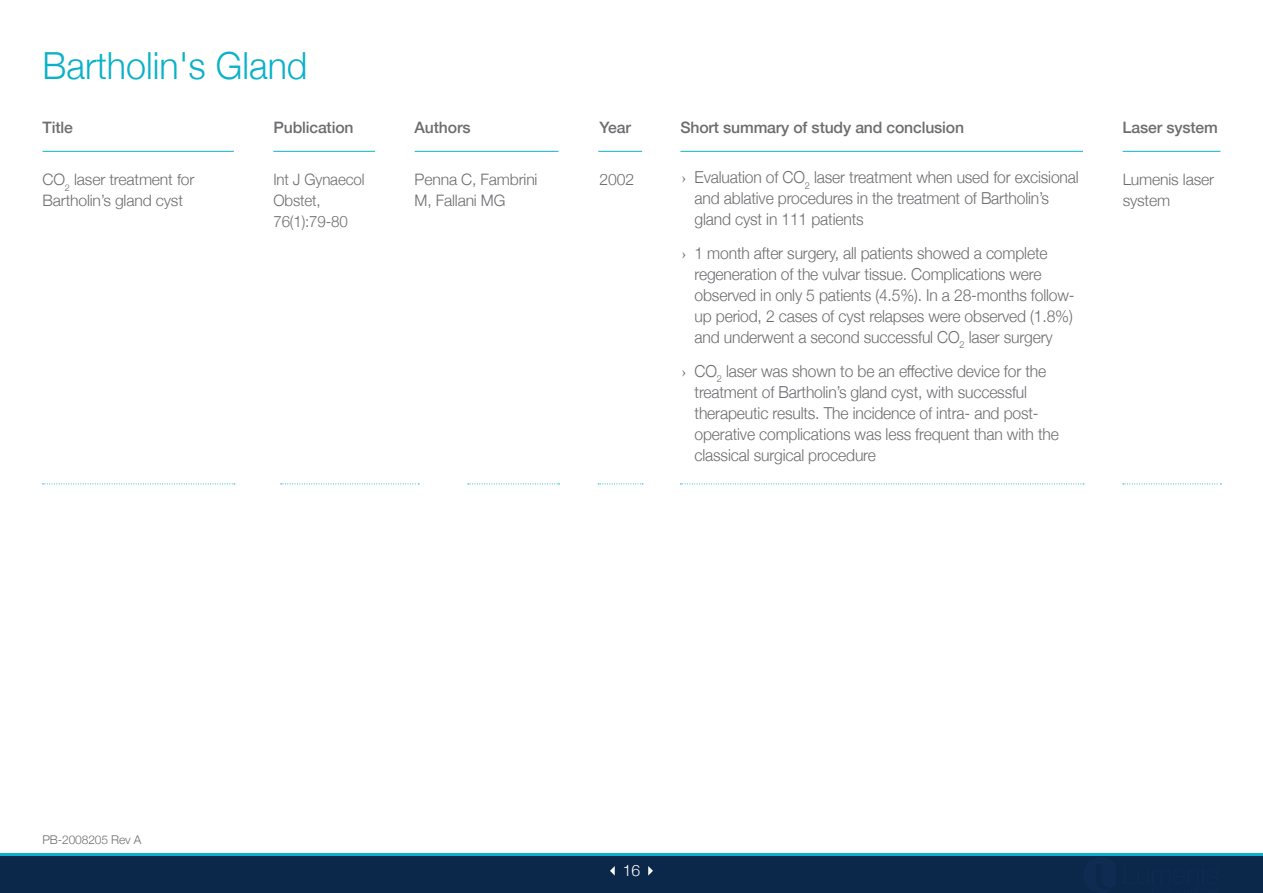
<style>
.page{position:relative;width:1263px;height:893px;background:#fff}
.page>*{position:absolute;margin:0;border:0;box-sizing:border-box;transform-origin:0 0}
.t1{font:300 37.35px "Helvetica Neue";color:#0ab1c8;scale:.96 1}
.t2{font:300 16.5px/21px "Helvetica Neue";letter-spacing:-.01em;color:#6c6d70;scale:.95 1}
.t3{font:300 15.75px/21px "Helvetica Neue";letter-spacing:-.01em;color:#6c6d70}
.t4{font:500 15.75px "Helvetica Neue";letter-spacing:-.01em;color:#6c6d70}
.t5{font:300 15.75px/21px "Helvetica Neue";letter-spacing:-.01em;color:#6c6d70;scale:.96 1}
.t6{font:300 15.75px "Helvetica Neue";color:#fff}
.t7{font:300 12px "Helvetica Neue";letter-spacing:-.01em;color:#6c6d70}
.s1{font-family:"Adobe Hebrew";font-weight:400}
</style>
<div class="page">
<svg style="left:43px;top:483px;width:192px;height:1px"></svg>
<svg style="left:281px;top:483px;width:138px;height:1px"></svg>
<svg style="left:468px;top:483px;width:91px;height:1px"></svg>
<svg style="left:598px;top:483px;width:45px;height:1px"></svg>
<svg style="left:680px;top:483px;width:404px;height:1px"></svg>
<svg style="left:1123px;top:483px;width:98px;height:1px"></svg>
<div style="left:0;top:855px;width:1263px;height:38px;background:#0b2749"></div>
<hr style="left:0;top:853px;width:1263px;height:3px;background:#0ab1c8">
<svg style="left:648px;top:866px;width:5px;height:9px"></svg>
<svg style="left:610px;top:866px;width:5px;height:9px"></svg>
<hr style="left:43px;top:151px;width:191px;height:1px;background:#0ab1c8">
<hr style="left:273px;top:151px;width:102px;height:1px;background:#0ab1c8">
<hr style="left:415px;top:151px;width:143px;height:1px;background:#0ab1c8">
<hr style="left:598px;top:151px;width:44px;height:1px;background:#0ab1c8">
<hr style="left:680px;top:151px;width:403px;height:1px;background:#0ab1c8">
<hr style="left:1123px;top:151px;width:97px;height:1px;background:#0ab1c8">
<h1 class="t1" style="left:43px;top:35px;width:278px">Bartholin's Gland</h1>
<p class="t4" style="left:43px;top:115px;width:32px">Title</p>
<p class="t4" style="left:273px;top:115px;width:82px">Publication</p>
<p class="t4" style="left:415px;top:115px;width:57px">Authors</p>
<p class="t4" style="left:600px;top:115px;width:33px">Year</p>
<p class="t4" style="left:680px;top:115px;width:285px">Short summary of study and conclusion</p>
<p class="t4" style="left:1123px;top:115px;width:97px">Laser system</p>
<p class="t3" style="left:43px;top:168px;width:153px">CO<sub>2</sub> laser treatment for<br>Bartholin’s gland cyst</p>
<p class="t2" style="left:694px;top:165px;width:406px;text-indent:-13px"><span class="s1">›</span> Evaluation of CO<sub>2</sub> laser treatment when used for excisional and ablative procedures in the treatment of Bartholin’s gland cyst in 111 patients</p>
<p class="t2" style="left:694px;top:241px;width:402px;text-indent:-13px"><span class="s1">›</span> 1 month after surgery, all patients showed a complete regeneration of the vulvar tissue. Complications were observed in only 5 patients (4.5%). In a 28-months follow&shy;up period, 2 cases of cyst relapses were observed (1.8%) and underwent a second successful CO<sub>2</sub> laser surgery</p>
<p class="t2" style="left:694px;top:359px;width:385px;text-indent:-13px"><span class="s1">›</span> CO<sub>2</sub> laser was shown to be an effective device for the treatment of Bartholin’s gland cyst, with successful therapeutic results. The incidence of intra- and post&shy;operative complications was less frequent than with the classical surgical procedure</p>
<p class="t5" style="left:273px;top:168px;width:96px">Int J Gynaecol<br>Obstet,<br>76(1):79-80</p>
<p class="t3" style="left:415px;top:168px;width:124px">Penna C, Fambrini<br>M, Fallani MG</p>
<p class="t3" style="left:600px;top:168px;width:36px">2002</p>
<p class="t3" style="left:1123px;top:168px;width:93px">Lumenis laser system</p>
<p class="t7" style="left:43px;top:830px;width:100px">PB-2008205 Rev A</p>
<p class="t6" style="left:623px;top:858px;width:19px">16</p>
</div>
